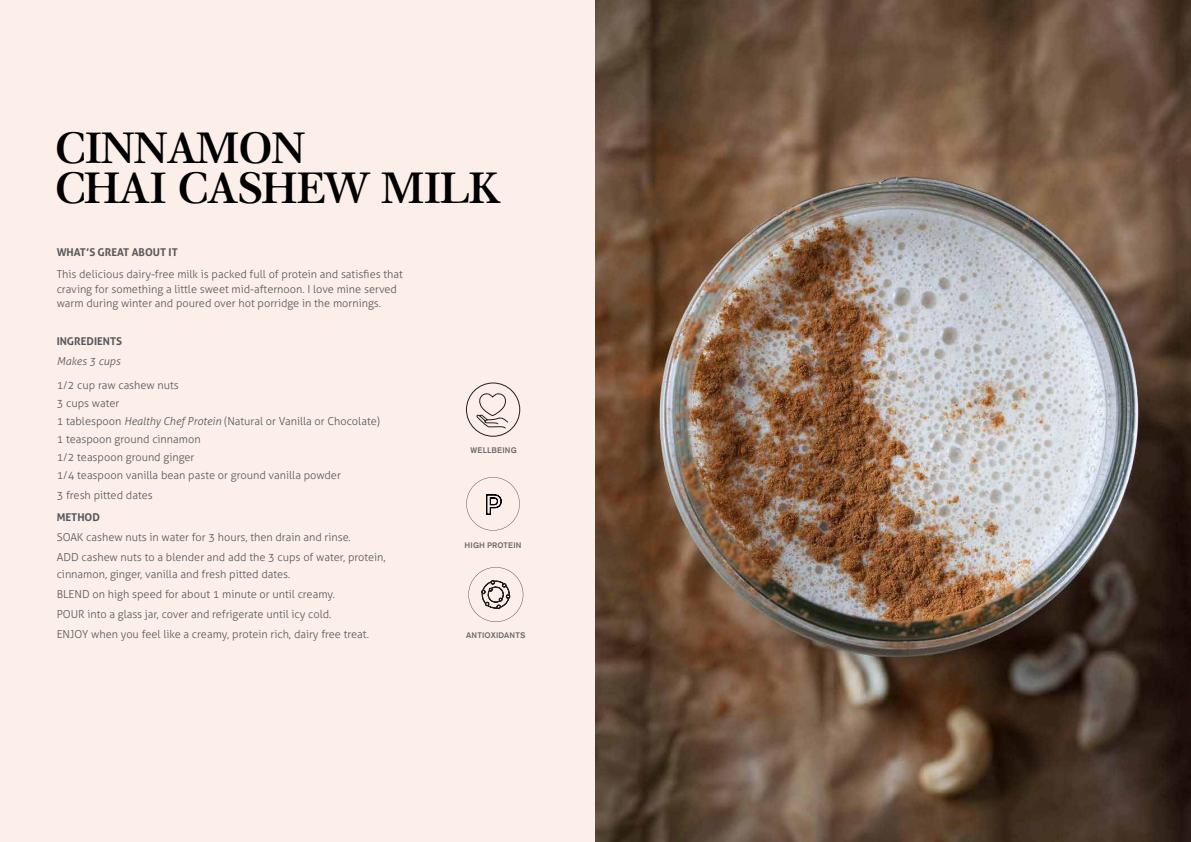
<style>
.page{position:relative;width:1191px;height:842px;background:#fff}
.page>*{position:absolute;margin:0;border:0;box-sizing:border-box;transform-origin:0 0}
.t1{font:700 43.3px/40.1px "Walbaum Original";letter-spacing:.03em;color:#000}
.t2{font:300 11px/18px "Aller";color:#58595b}
.t3{font:italic 300 11px "Aller";color:#58595b}
.t4{font:700 10.8px "Aller";color:#58595b}
.t5{font:500 8px "Akzidenz Grotesk BE";letter-spacing:.02em;color:#6c6a69}
.s1{font-style:italic}
</style>
<div class="page">
<div style="left:0;top:0;width:595px;height:842px;background:#fceee8"></div>
<img style="left:595px;top:0;width:596px;height:842px">
<svg style="left:466px;top:477px;width:54px;height:53px"></svg>
<svg style="left:468px;top:567px;width:55px;height:55px"></svg>
<div style="left:466px;top:383px;width:54px;height:53px;border:1px solid #241f21;border-radius:50%"></div>
<svg style="left:476px;top:393px;width:32px;height:35px"></svg>
<h1 class="t1" style="left:57px;top:129px;width:445px">CINNAMON<br>CHAI CASHEW MILK</h1>
<p class="t4" style="left:57px;top:245px;width:123px">WHAT’S GREAT ABOUT IT</p>
<p class="t2" style="left:57px;top:267px;width:348px;line-height:14.4px">This delicious dairy-free milk is packed full of protein and satisfies that craving for something a little sweet mid-afternoon. I love mine served warm during winter and poured over hot porridge in the mornings.</p>
<p class="t4" style="left:57px;top:334px;width:67px">INGREDIENTS</p>
<p class="t3" style="left:57px;top:354px;width:65px">Makes 3 cups</p>
<p class="t2" style="left:57px;top:376px;width:325px">1/2 cup raw cashew nuts<br>3 cups water<br>1 tablespoon <span class="s1">Healthy Chef Protein</span> (Natural or Vanilla or Chocolate)<br>1 teaspoon ground cinnamon<br>1/2 teaspoon ground ginger<br>1/4 teaspoon vanilla bean paste or ground vanilla powder</p>
<p class="t2" style="left:57px;top:486px;width:98px">3 fresh pitted dates</p>
<p class="t4" style="left:57px;top:511px;width:45px">METHOD</p>
<p class="t2" style="left:57px;top:527px;width:331px;line-height:20px">SOAK cashew nuts in water for 3 hours, then drain and rinse.<br>ADD cashew nuts to a blender and add the 3 cups of water, protein,</p>
<p class="t2" style="left:57px;top:564px;width:314px;line-height:20px">cinnamon, ginger, vanilla and fresh pitted dates.<br>BLEND on high speed for about 1 minute or until creamy.<br>POUR into a glass jar, cover and refrigerate until icy cold.<br>ENJOY when you feel like a creamy, protein rich, dairy free treat.</p>
<p class="t5" style="left:470px;top:445px;width:48px">WELLBEING</p>
<p class="t5" style="left:464px;top:541px;width:58px">HIGH PROTEIN</p>
<p class="t5" style="left:466px;top:631px;width:61px">ANTIOXIDANTS</p>
</div>
